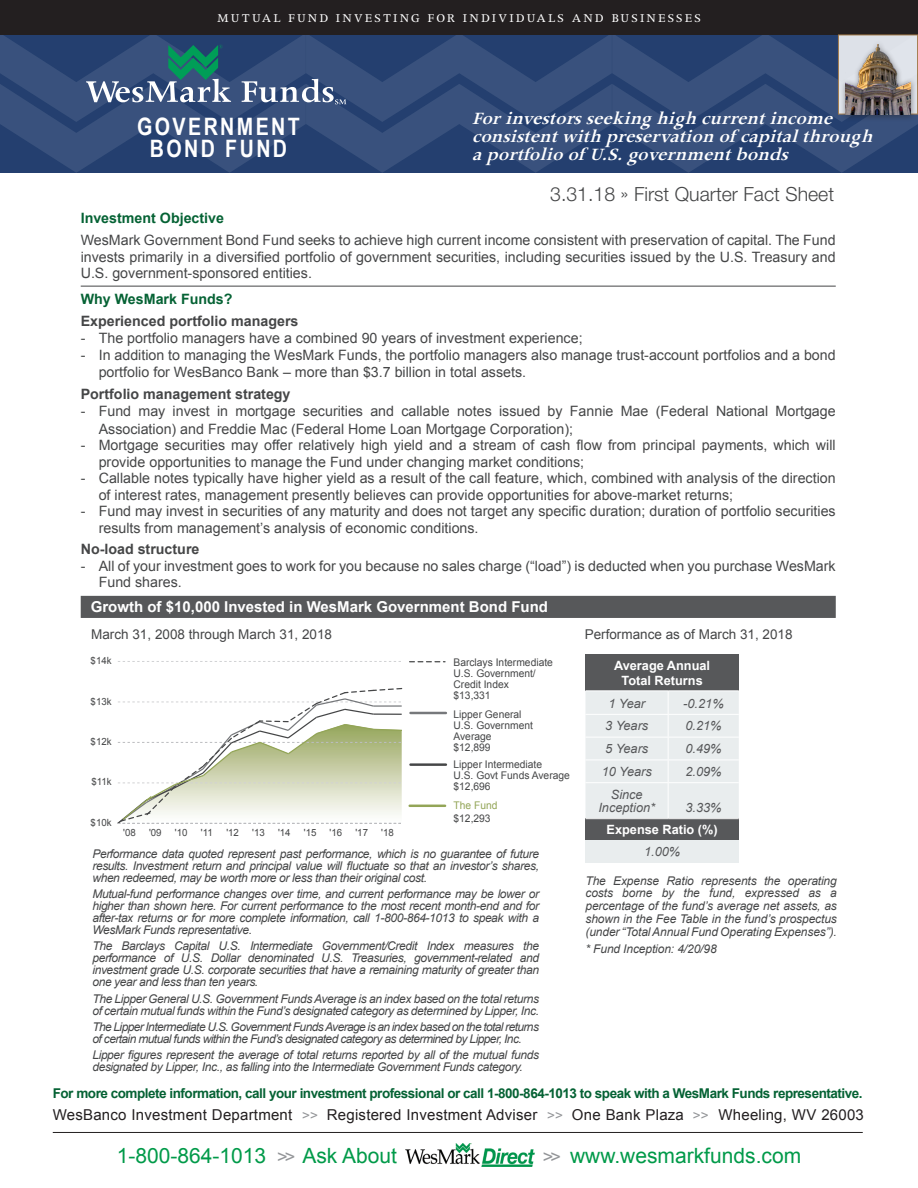
<style>
.page{position:relative;width:918px;height:1188px;background:#fff}
.page>*{position:absolute;margin:0;border:0;box-sizing:border-box;transform-origin:0 0}
.t1{font:700 24px/22.5px "Arial Narrow";letter-spacing:.1em;color:#fff;text-align:center}
.t2{font:21px "Arial";color:#009a49}
.t3{font:italic 600 19.5px/18px "Apollo MT Std";color:#fff}
.t4{font:300 19.5px "Helvetica Neue LT Std";color:#454647}
.t5{font:15px "Arial";letter-spacing:.015em;color:#231f20}
.t6{font:700 15px "Arial";color:#fff}
.t7{font:14.25px/16.5px "Arial";color:#454647}
.t8{font:700 14.25px "Arial";color:#454647}
.t9{font:700 14.25px "Arial";color:#056234}
.t10{font:700 13.5px "Arial";letter-spacing:-.035em;color:#056234}
.t11{font:13.5px "Arial";color:#454647}
.t12{font:13.5px "Apollo MT Std";letter-spacing:.16em;color:#fff}
.t13{font:italic 12.75px/13.2px "Arial";color:#57585a;text-align:center}
.t14{font:700 12.75px/15.3px "Arial";color:#fff;text-align:center}
.t15{font:italic 12px/12px "Arial";letter-spacing:-.03em;color:#454647;text-align:justify}
.t16{font:italic 12px/12px "Arial";letter-spacing:-.05em;color:#454647}
.t17{font:italic 12px "Arial";letter-spacing:-.01em;color:#454647}
.t18{font:10.5px/11.1px "Arial";color:#454647}
.t19{font:10.5px/12.6px "Arial";color:#93a557}
.t20{font:9.9px "Arial";color:#454647}
.s1{font-size:18.75px}
.s2{color:#454647}
.s3{font-size:13.5px;color:#939598}
.s4{font-size:18px;color:#939598}
</style>
<div class="page">
<div style="left:0;top:0;width:918px;height:35px;background:#231f20"></div>
<svg style="left:0;top:34px;width:918px;height:139px;background:#324c77"></svg>
<div style="left:838px;top:35px;width:80px;height:80px;background:#dde1e8;border:1px solid #ba8747"></div>
<div style="left:840px;top:40px;width:77px;height:82px;background:#231f20;opacity:.5"></div>
<img style="left:845px;top:44px;width:65px;height:71px">
<hr style="left:81px;top:286px;width:755px;height:1px;background:#454647">
<svg style="left:118px;top:661px;width:283px;height:1px"></svg>
<svg style="left:117px;top:687px;width:286px;height:137px"></svg>
<svg style="left:410px;top:661px;width:35px;height:1px"></svg>
<hr style="left:410px;top:712px;width:36px;height:2px;background:#76787b">
<hr style="left:410px;top:763px;width:36px;height:3px;background:#454647">
<hr style="left:410px;top:805px;width:35px;height:2px;background:#93a557">
<hr style="left:53px;top:1132px;width:810px;height:1px;background:#231f20">
<div style="left:585px;top:654px;width:154px;height:37px;background:#57585a"></div>
<div style="left:585px;top:819px;width:154px;height:21px;background:#57585a"></div>
<div style="left:585px;top:840px;width:154px;height:23px;background:#e9edee"></div>
<hr style="left:585px;top:690px;width:83px;height:1px;background:#fff">
<hr style="left:668px;top:690px;width:71px;height:1px;background:#fff">
<div style="left:585px;top:691px;width:154px;height:127px;background:#e9edee"></div>
<hr style="left:585px;top:782px;width:83px;height:1px;background:#fff">
<hr style="left:668px;top:782px;width:71px;height:1px;background:#fff">
<hr style="left:668px;top:783px;width:1px;height:35px;background:#fff">
<div style="left:81px;top:596px;width:755px;height:22px;background:#57585a"></div>
<img style="left:405px;top:1144px;width:130px;height:23px">
<p class="t12" style="left:217px;top:10px;width:485px">MUTUAL FUND INVESTING FOR INDIVIDUALS AND BUSINESSES</p>
<h1 class="t1" style="left:137px;top:114px;width:164px">GOVERNMENT<br>BOND FUND</h1>
<h3 class="t3" style="left:472px;top:110px;width:408px">Forinvestorsseekinghighcurrentincome consistentwithpreservationof capitalthrough aportfolioof U.S.governmentbonds</h3>
<p class="t4" style="left:550px;top:182px;width:285px">3.31.18 <span class="s1">»</span> First Quarter Fact Sheet</p>
<p class="t9" style="left:81px;top:208px;width:145px">Investment Objective</p>
<p class="t7" style="left:81px;top:232px;width:757px;text-align:justify">WesMark Government Bond Fund seeks to achieve high current income consistent with preservation of capital. The Fund invests primarily in a diversified portfolio of government securities, including securities issued by the U.S. Treasury and U.S. government-sponsored entities.</p>
<p class="t9" style="left:81px;top:289px;width:153px">Why WesMark Funds?</p>
<p class="t8" style="left:81px;top:312px;width:219px">Experienced portfolio managers</p>
<p class="t7" style="left:81px;top:330px;width:503px">- The portfolio managers have a combined 90 years of investment experience;</p>
<p class="t7" style="left:99px;top:347px;width:739px;text-indent:-18px">- In addition to managing the WesMark Funds, the portfolio managers also manage trust-account portfolios and a bond portfolio for WesBanco Bank – more than $3.7 billion in total assets.</p>
<p class="t8" style="left:81px;top:385px;width:211px">Portfolio management strategy</p>
<p class="t7" style="left:99px;top:403px;width:739px;line-height:17.1px;text-indent:-18px">- Fund may invest in mortgage securities and callable notes issued by Fannie Mae (Federal National Mortgage<br>Association) and Freddie Mac (Federal Home Loan Mortgage Corporation);</p>
<p class="t7" style="left:99px;top:437px;width:739px;text-indent:-18px">- Mortgage securities may offer relatively high yield and a stream of cash flow from principal payments, which will provide opportunities to manage the Fund under changing market conditions;</p>
<p class="t7" style="left:99px;top:470px;width:739px;text-indent:-18px">- Callable notes typically have higher yield as a result of the call feature, which, combined with analysis of the direction of interest rates, management presently believes can provide opportunities for above-market returns;</p>
<p class="t7" style="left:99px;top:503px;width:739px;text-indent:-18px">- Fund may invest in securities of any maturity and does not target any specific duration; duration of portfolio securities results from management’s analysis of economic conditions.</p>
<p class="t8" style="left:81px;top:539px;width:120px">No-load structure</p>
<p class="t7" style="left:99px;top:558px;width:739px;text-indent:-18px">- All of your investment goes to work for you because no sales charge (“load”) is deducted when you purchase WesMark<br>Fund shares.</p>
<p class="t6" style="left:91px;top:597px;width:459px">Growth of $10,000 Invested in WesMark Government Bond Fund</p>
<p class="t11" style="left:91px;top:625px;width:242px">March 31, 2008 through March 31, 2018</p>
<p class="t11" style="left:585px;top:625px;width:209px">Performance as of March 31, 2018</p>
<p class="t20" style="left:91px;top:654px;width:22px">$14k</p>
<p class="t20" style="left:91px;top:695px;width:22px">$13k</p>
<p class="t20" style="left:91px;top:735px;width:22px">$12k</p>
<p class="t20" style="left:91px;top:776px;width:22px">$11k</p>
<p class="t20" style="left:91px;top:816px;width:22px">$10k</p>
<p class="t20" style="left:123px;top:826px;width:14px">'08</p>
<p class="t20" style="left:149px;top:826px;width:14px">'09</p>
<p class="t20" style="left:175px;top:826px;width:14px">'10</p>
<p class="t20" style="left:201px;top:826px;width:13px">'11</p>
<p class="t20" style="left:226px;top:826px;width:14px">'12</p>
<p class="t20" style="left:252px;top:826px;width:14px">'13</p>
<p class="t20" style="left:278px;top:826px;width:14px">'14</p>
<p class="t20" style="left:304px;top:826px;width:14px">'15</p>
<p class="t20" style="left:330px;top:826px;width:14px">'16</p>
<p class="t20" style="left:355px;top:826px;width:14px">'17</p>
<p class="t20" style="left:381px;top:826px;width:14px">'18</p>
<p class="t18" style="left:454px;top:657px;width:101px">Barclays Intermediate<br>U.S. Government/<br>Credit Index<br>$13,331</p>
<p class="t18" style="left:454px;top:708px;width:81px">Lipper General<br>U.S. Government<br>Average<br>$12,899</p>
<p class="t18" style="left:454px;top:759px;width:118px">Lipper Intermediate<br>U.S. Govt Funds Average $12,696</p>
<p class="t19" style="left:454px;top:799px;width:46px">The Fund <span class="s2">$12,293</span></p>
<p class="t15" style="left:92px;top:848px;width:448px">Performance data quoted represent past performance, which is no guarantee of future results. Investment return and principal value will fluctuate so that an investor’s shares, when redeemed, may be worth more or less than their original cost.</p>
<p class="t15" style="left:92px;top:888px;width:448px">Mutual-fund performance changes over time, and current performance may be lower or higher than shown here. For current performance to the most recent month-end and for after-tax returns or for more complete information, call 1-800-864-1013 to speak with a WesMark Funds representative.</p>
<p class="t15" style="left:92px;top:940px;width:448px">The Barclays Capital U.S. Intermediate Government/Credit Index measures the performance of U.S. Dollar denominated U.S. Treasuries, government-related and investment grade U.S. corporate securities that have a remaining maturity of greater than one year and less than ten years.</p>
<p class="t15" style="left:92px;top:993px;width:448px">The Lipper General U.S. Government Funds Average is an index based on the total returns of certain mutual funds within the Fund’s designated category as determined by Lipper, Inc.</p>
<p class="t16" style="left:92px;top:1021px;width:448px">The Lipper Intermediate U.S. Government Funds Average is an index based on the total returns of certain mutual funds within the Fund’s designated category as determined by Lipper, Inc.</p>
<p class="t15" style="left:92px;top:1049px;width:448px">Lipper figures represent the average of total returns reported by all of the mutual funds designated by Lipper, Inc., as falling into the Intermediate Government Funds category.</p>
<p class="t14" style="left:614px;top:658px;width:98px">Average Annual<br>Total Returns</p>
<p class="t13" style="left:608px;top:697px;width:38px">1 Year</p>
<p class="t13" style="left:683px;top:697px;width:42px">-0.21%</p>
<p class="t13" style="left:605px;top:719px;width:45px">3 Years</p>
<p class="t13" style="left:685px;top:719px;width:38px">0.21%</p>
<p class="t13" style="left:605px;top:742px;width:45px">5 Years</p>
<p class="t13" style="left:685px;top:742px;width:38px">0.49%</p>
<p class="t13" style="left:602px;top:765px;width:52px">10 Years</p>
<p class="t13" style="left:685px;top:765px;width:38px">2.09%</p>
<p class="t13" style="left:598px;top:788px;width:58px">Since<br>Inception*</p>
<p class="t13" style="left:685px;top:801px;width:38px">3.33%</p>
<p class="t14" style="left:607px;top:822px;width:113px">Expense Ratio (%)</p>
<p class="t13" style="left:644px;top:845px;width:38px">1.00%</p>
<p class="t15" style="left:585px;top:874px;width:253px;line-height:12.8px">The Expense Ratio represents the operating costs borne by the fund, expressed as a percentage of the fund’s average net assets, as shown in the Fee Table in the fund’s prospectus (under “Total Annual Fund Operating Expenses”).</p>
<p class="t17" style="left:585px;top:941px;width:133px">* Fund Inception: 4/20/98</p>
<p class="t10" style="left:53px;top:1084px;width:811px">For more complete information, call your investment professional or call 1-800-864-1013 to speak with a WesMark Funds representative.</p>
<p class="t5" style="left:53px;top:1104px;width:813px">WesBanco Investment Department <span class="s3">&gt;&gt;</span> Registered Investment Adviser <span class="s3">&gt;&gt;</span> One Bank Plaza <span class="s3">&gt;&gt;</span> Wheeling, WV 26003</p>
<p class="t2" style="left:117px;top:1142px;width:282px">1-800-864-1013 <span class="s4">&gt;&gt;</span> Ask About</p>
<p class="t2" style="left:543px;top:1142px;width:260px"><span class="s4">&gt;&gt;</span> www.wesmarkfunds.com</p>
</div>
